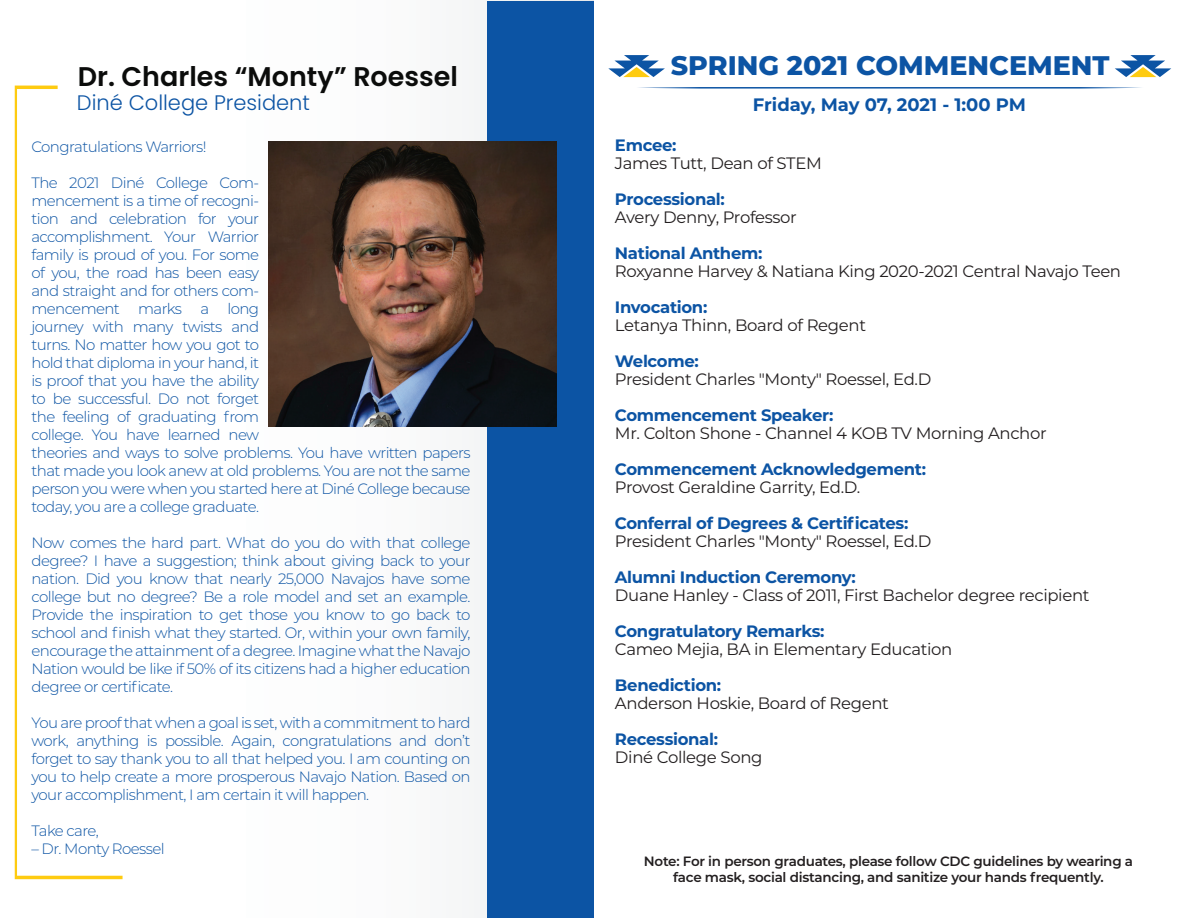
<style>
.page{position:relative;width:1188px;height:918px;background:#fff}
.page>*{position:absolute;margin:0;border:0;box-sizing:border-box;transform-origin:0 0}
.t1{font:600 27px "Poppins";color:#0b0c0b}
.t2{font:800 26.85px "Montserrat";color:#0c54a4}
.t3{font:300 21px "Poppins";color:#0c54a4}
.t4{font:700 18px "Montserrat";letter-spacing:-.005em;color:#0c54a4}
.t5{font:16.5px "Montserrat";letter-spacing:-.02em;color:#231f20}
.t6{font:700 16.5px "Montserrat";letter-spacing:-.02em;color:#0c54a4}
.t7{font:300 15px/18px "Montserrat";letter-spacing:-.04em;color:#0c54a4;text-align:justify}
.t8{font:600 13.5px/16.2px "Montserrat";letter-spacing:-.02em;color:#231f20;text-align:center}
</style>
<div class="page">
<div style="left:487px;top:1px;width:106px;height:917px;background:#0c54a4"></div>
<svg style="left:15px;top:86px;width:108px;height:793px"></svg>
<img style="left:268px;top:141px;width:288px;height:286px">
<svg style="left:608px;top:55px;width:57px;height:22px"></svg>
<svg style="left:1115px;top:55px;width:56px;height:22px"></svg>
<svg style="left:638px;top:87px;width:503px;height:2px"></svg>
<h1 class="t1" style="left:78px;top:60px;width:382px">Dr. Charles “Monty” Roessel</h1>
<h3 class="t3" style="left:77px;top:91px;width:235px">Diné College President</h3>
<p class="t7" style="left:32px;top:138px;width:177px">Congratulations Warriors!</p>
<p class="t7" style="left:32px;top:174px;width:441px;text-align:left">The 2021 Diné College Com-<br>mencement is a time of recogni-<br>tion and celebration for your<br>accomplishment. Your Warrior<br>family is proud of you. For some<br>of you, the road has been easy<br>and straight and for others com-<br>mencement marks a long<br>journey with many twists and<br>turns. No matter how you got to<br>hold that diploma in your hand, it<br>is proof that you have the ability<br>to be successful. Do not forget<br>the feeling of graduating from<br>college. You have learned new<br>theories and ways to solve problems. You have written papers that made you look anew at old problems. You are not the same person you were when you started here at Diné College because today, you are a college graduate.</p>
<p class="t7" style="left:32px;top:534px;width:441px">Now comes the hard part. What do you do with that college degree? I have a suggestion; think about giving back to your nation. Did you know that nearly 25,000 Navajos have some college but no degree? Be a role model and set an example.<br>Provide the inspiration to get those you know to go back to school and finish what they started. Or, within your own family, encourage the attainment of a degree. Imagine what the Navajo Nation would be like if 50% of its citizens had a higher education degree or certificate.</p>
<p class="t7" style="left:32px;top:714px;width:441px">You are proof that when a goal is set, with a commitment to hard work, anything is possible. Again, congratulations and don’t forget to say thank you to all that helped you. I am counting on you to help create a more prosperous Navajo Nation. Based on your accomplishment, I am certain it will happen.</p>
<p class="t7" style="left:32px;top:822px;width:69px">Take care,</p>
<p class="t7" style="left:32px;top:840px;width:135px">– Dr. Monty Roessel</p>
<h2 class="t2" style="left:671px;top:46px;width:440px">SPRING 2021 COMMENCEMENT</h2>
<p class="t4" style="left:753px;top:92px;width:275px">Friday, May 07, 2021 - 1:00 PM</p>
<p class="t6" style="left:615px;top:133px;width:63px">Emcee:</p>
<p class="t5" style="left:615px;top:152px;width:208px">James Tutt, Dean of STEM</p>
<p class="t6" style="left:615px;top:187px;width:111px">Processional:</p>
<p class="t5" style="left:615px;top:206px;width:183px">Avery Denny, Professor</p>
<p class="t6" style="left:615px;top:241px;width:149px">National Anthem:</p>
<p class="t5" style="left:615px;top:260px;width:508px">Roxyanne Harvey &amp; Natiana King 2020-2021 Central Navajo Teen</p>
<p class="t6" style="left:615px;top:295px;width:94px">Invocation:</p>
<p class="t5" style="left:615px;top:314px;width:253px">Letanya Thinn, Board of Regent</p>
<p class="t6" style="left:615px;top:349px;width:85px">Welcome:</p>
<p class="t5" style="left:615px;top:368px;width:318px">President Charles "Monty" Roessel, Ed.D</p>
<p class="t6" style="left:615px;top:403px;width:220px">Commencement Speaker:</p>
<p class="t5" style="left:615px;top:422px;width:433px">Mr. Colton Shone - Channel 4 KOB TV Morning Anchor</p>
<p class="t6" style="left:615px;top:457px;width:313px">Commencement Acknowledgement:</p>
<p class="t5" style="left:615px;top:476px;width:247px">Provost Geraldine Garrity, Ed.D.</p>
<p class="t6" style="left:615px;top:511px;width:295px">Conferral of Degrees &amp; Certificates:</p>
<p class="t5" style="left:615px;top:530px;width:318px">President Charles "Monty" Roessel, Ed.D</p>
<p class="t6" style="left:615px;top:565px;width:242px">Alumni Induction Ceremony:</p>
<p class="t5" style="left:615px;top:584px;width:476px">Duane Hanley - Class of 2011, First Bachelor degree recipient</p>
<p class="t6" style="left:615px;top:619px;width:211px">Congratulatory Remarks:</p>
<p class="t5" style="left:615px;top:638px;width:339px">Cameo Mejia, BA in Elementary Education</p>
<p class="t6" style="left:615px;top:673px;width:108px">Benediction:</p>
<p class="t5" style="left:615px;top:692px;width:275px">Anderson Hoskie, Board of Regent</p>
<p class="t6" style="left:615px;top:727px;width:105px">Recessional:</p>
<p class="t5" style="left:615px;top:746px;width:149px">Diné College Song</p>
<p class="t8" style="left:644px;top:852px;width:491px">Note: For in person graduates, please follow CDC guidelines by wearing a face mask, social distancing, and sanitize your hands frequently.</p>
</div>
